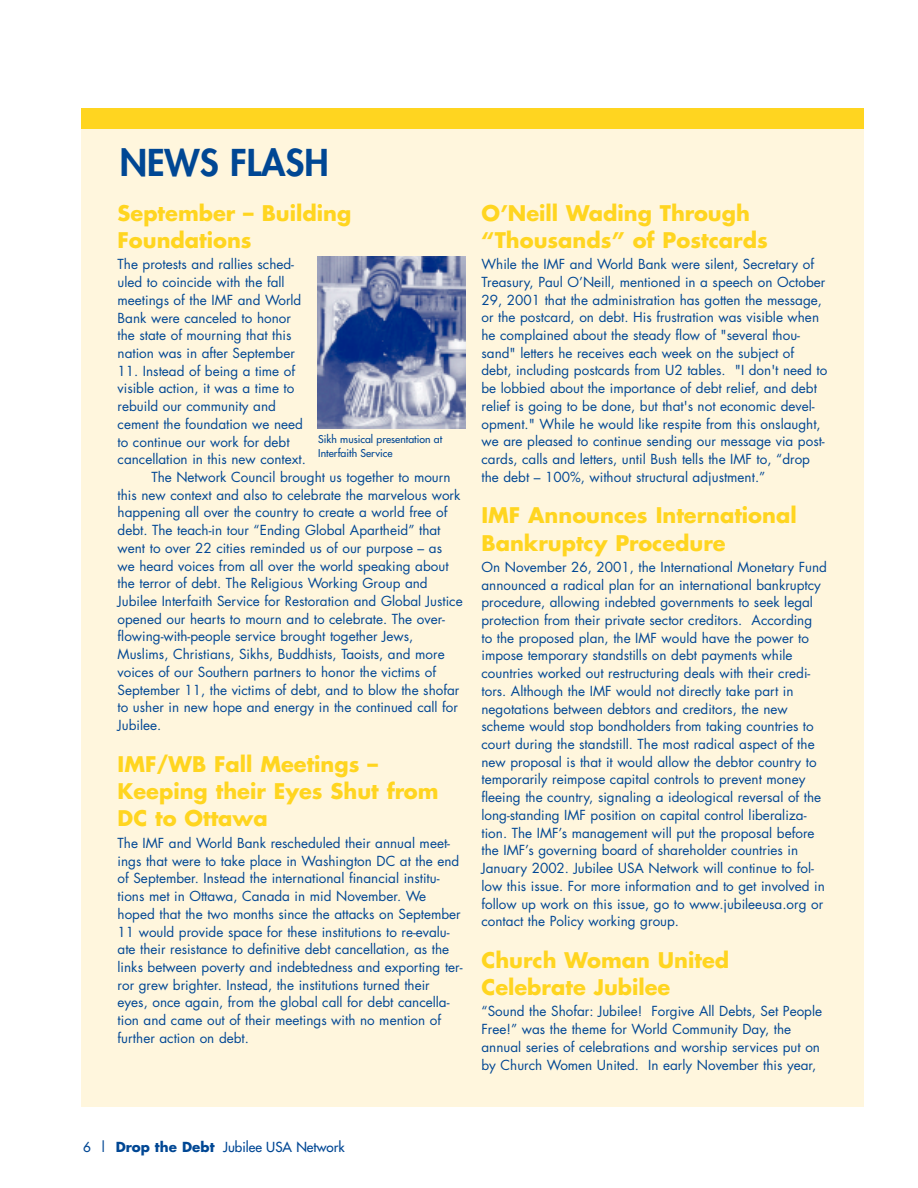
<style>
.page{position:relative;width:918px;height:1188px;background:#fff}
.page>*{position:absolute;margin:0;border:0;box-sizing:border-box;transform-origin:0 0}
.t1{font:800 36px "Futura";color:#004794}
.t2{font:700 21px/27.3px "Futura";color:#ffd520}
.t3{font:13.5px/17.7px "Futura";color:#004794}
.t4{font:13.5px "Futura";color:#004794}
.t5{font:10.5px/14.2px "Futura";color:#004794}
.s1{font-weight:700}
</style>
<div class="page">
<div style="left:81px;top:108px;width:783px;height:999px;background:#fff6dd"></div>
<div style="left:81px;top:108px;width:783px;height:20px;background:#ffd520"></div>
<img style="left:317px;top:257px;width:149px;height:171px">
<h1 class="t1" style="left:120px;top:146px;width:211px">NEWS FLASH</h1>
<h2 class="t2" style="left:118px;top:201px;width:235px">September – Building<br>Foundations</h2>
<p class="t3" style="left:118px;top:257px;width:185px">The protests and rallies sched&shy;uled to coincide with the fall meetings of the IMF and World<br>Bank were canceled to honor the state of mourning that this nation was in after September</p>
<p class="t3" style="left:118px;top:363px;width:179px">11. Instead of being a time of</p>
<p class="t3" style="left:118px;top:381px;width:178px">visible action, it was a time to</p>
<p class="t3" style="left:118px;top:398px;width:160px">rebuild our community and</p>
<p class="t3" style="left:118px;top:416px;width:187px">cement the foundation we need</p>
<p class="t3" style="left:118px;top:434px;width:173px">to continue our work for debt</p>
<p class="t3" style="left:118px;top:452px;width:190px">cancellation in this new context.</p>
<p class="t3" style="left:151px;top:469px;width:301px">The Network Council brought us together to mourn</p>
<p class="t3" style="left:118px;top:487px;width:344px">this new context and also to celebrate the marvelous work</p>
<p class="t3" style="left:118px;top:505px;width:331px">happening all over the country to create a world free of</p>
<p class="t3" style="left:118px;top:523px;width:324px">debt. The teach-in tour “Ending Global Apartheid” that</p>
<p class="t3" style="left:118px;top:540px;width:326px">went to over 22 cities reminded us of our purpose – as</p>
<p class="t3" style="left:118px;top:558px;width:332px">we heard voices from all over the world speaking about</p>
<p class="t3" style="left:118px;top:576px;width:312px">the terror of debt. The Religious Working Group and</p>
<p class="t3" style="left:118px;top:593px;width:347px">Jubilee Interfaith Service for Restoration and Global Justice</p>
<p class="t3" style="left:118px;top:611px;width:329px">opened our hearts to mourn and to celebrate. The over-</p>
<p class="t3" style="left:118px;top:629px;width:297px">flowing-with-people service brought together Jews,</p>
<p class="t3" style="left:118px;top:647px;width:329px">Muslims, Christians, Sikhs, Buddhists, Taoists, and more</p>
<p class="t3" style="left:118px;top:664px;width:320px">voices of our Southern partners to honor the victims of</p>
<p class="t3" style="left:118px;top:682px;width:343px">September 11, the victims of debt, and to blow the shofar</p>
<p class="t3" style="left:118px;top:700px;width:342px">to usher in new hope and energy in the continued call for</p>
<p class="t3" style="left:118px;top:717px;width:45px">Jubilee.</p>
<h2 class="t2" style="left:118px;top:752px;width:323px">IMF/WB Fall Meetings –<br>Keeping their Eyes Shut from<br>DC to Ottawa</h2>
<p class="t3" style="left:118px;top:835px;width:347px">The IMF and World Bank rescheduled their annual meet&shy;ings that were to take place in Washington DC at the end of September. Instead the international financial institu&shy;tions met in Ottawa, Canada in mid November. We hoped that the two months since the attacks on September 11 would provide space for these institutions to re-evalu&shy;ate their resistance to definitive debt cancellation, as the links between poverty and indebtedness and exporting ter&shy;ror grew brighter. Instead, the institutions turned their eyes, once again, from the global call for debt cancella&shy;tion and came out of their meetings with no mention of further action on debt.</p>
<p class="t5" style="left:318px;top:433px;width:125px">Sikh musical presentation at<br>Interfaith Service</p>
<h2 class="t2" style="left:482px;top:201px;width:288px">O’Neill Wading Through “Thousands” of Postcards</h2>
<p class="t3" style="left:482px;top:256px;width:347px">While the IMF and World Bank were silent, Secretary of Treasury, Paul O’Neill, mentioned in a speech on October 29, 2001 that the administration has gotten the message, or the postcard, on debt. His frustration was visible when he complained about the steady flow of "several thou&shy;sand" letters he receives each week on the subject of debt, including postcards from U2 tables. "I don't need to be lobbied about the importance of debt relief, and debt relief is going to be done, but that's not economic devel&shy;opment." While he would like respite from this onslaught, we are pleased to continue sending our message via post&shy;cards, calls and letters, until Bush tells the IMF to, “drop the debt – 100%, without structural adjustment.”</p>
<h2 class="t2" style="left:482px;top:504px;width:317px">IMF Announces International<br>Bankruptcy Procedure</h2>
<p class="t3" style="left:482px;top:559px;width:347px">On November 26, 2001, the International Monetary Fund announced a radical plan for an international bankruptcy procedure, allowing indebted governments to seek legal protection from their private sector creditors. According<br>to the proposed plan, the IMF would have the power to impose temporary standstills on debt payments while countries worked out restructuring deals with their credi&shy;tors. Although the IMF would not directly take part in negotations between debtors and creditors, the new scheme would stop bondholders from taking countries to court during the standstill. The most radical aspect of the new proposal is that it would allow the debtor country to temporarily reimpose capital controls to prevent money fleeing the country, signaling a ideological reversal of the long-standing IMF position on capital control liberaliza&shy;tion. The IMF’s management will put the proposal before the IMF’s governing board of shareholder countries in January 2002. Jubilee USA Network will continue to fol&shy;low this issue. For more information and to get involved in follow up work on this issue, go to www.jubileeusa.org or contact the Policy working group.</p>
<h2 class="t2" style="left:482px;top:948px;width:249px">Church Woman United<br>Celebrate Jubilee</h2>
<p class="t3" style="left:482px;top:1004px;width:342px">“Sound the Shofar: Jubilee! Forgive All Debts, Set People Free!” was the theme for World Community Day, the annual series of celebrations and worship services put on by Church Women United. In early November this year,</p>
<p class="t4" style="left:83px;top:1140px;width:263px">6 | <span class="s1">Drop the Debt</span> Jubilee USA Network</p>
</div>
